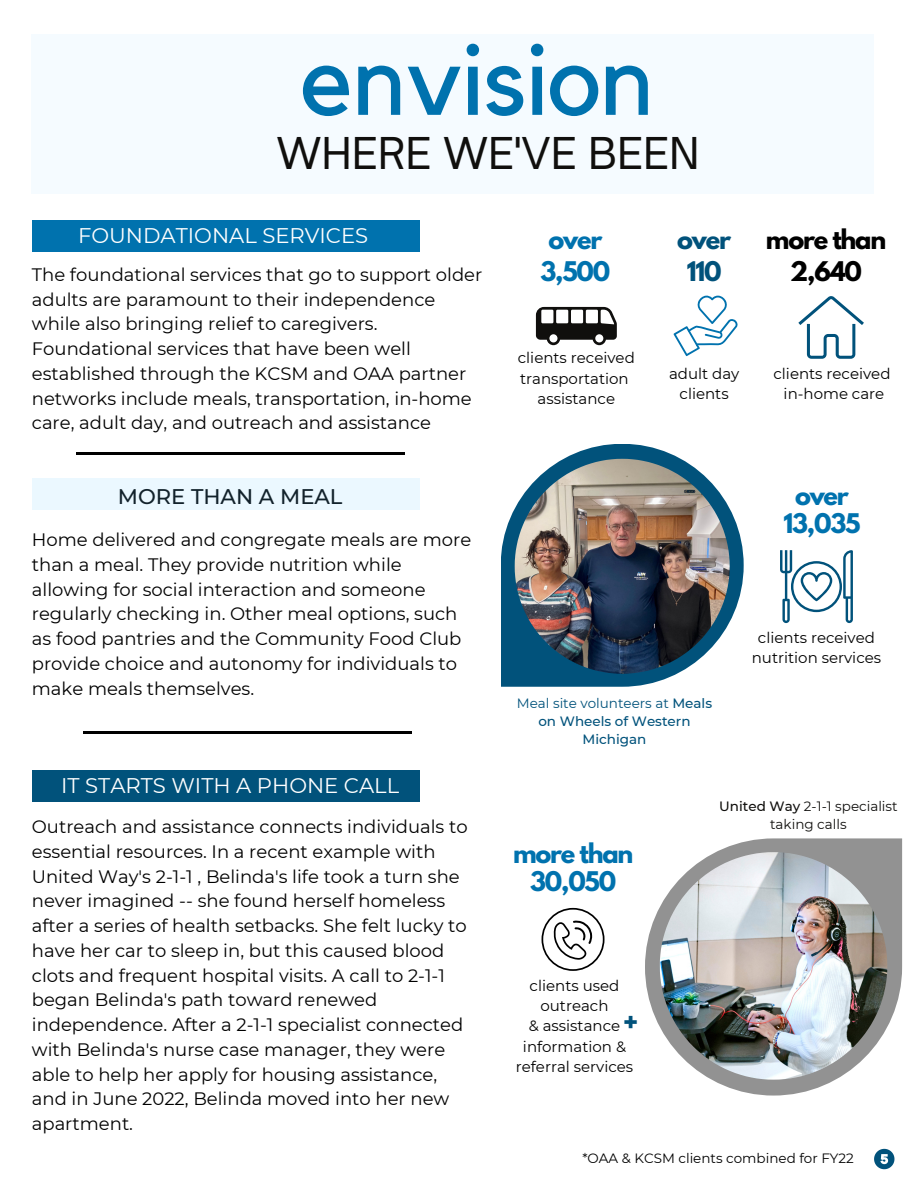
<style>
.page{position:relative;width:918px;height:1188px;background:#fff}
.page>*{position:absolute;margin:0;border:0;box-sizing:border-box;transform-origin:0 0}
.t1{font:100.5px "Kollektif";color:#0072ae}
.t2{font:42px "Open Sauce One";color:#100f0d}
.t3{font:700 24px/28.2px "League Spartan";letter-spacing:-.05em;color:#0072ae;text-align:center}
.t4{font:700 24px/32.7px "League Spartan";letter-spacing:-.05em;color:#000;text-align:center}
.t5{font:700 24px/32.7px "League Spartan";letter-spacing:-.05em;color:#01527b;text-align:center}
.t6{font:21.15px "Montserrat";color:#fff}
.t7{font:500 21.15px "Montserrat";color:#12222b}
.t8{font:18px/24.8px "Montserrat";color:#000}
.t9{font:15px/20.2px "Montserrat";color:#000;text-align:center}
.t10{font:500 13.5px/18px "Montserrat";color:#01527b;text-align:center}
.t11{font:13.5px "Montserrat";color:#100f0d}
.t12{font:13.5px "Montserrat";color:#000}
.s1{font-weight:400}
.s2{font-weight:500}
</style>
<div class="page">
<div style="left:32px;top:34px;width:842px;height:160px;background:#f5fbff"></div>
<div style="left:32px;top:221px;width:388px;height:31px;background:#0072ae"></div>
<svg style="left:780px;top:550px;width:73px;height:73px"></svg>
<hr style="left:76px;top:452px;width:329px;height:3px;background:#000">
<div style="left:32px;top:478px;width:388px;height:32px;background:#ebf8ff"></div>
<div style="left:32px;top:771px;width:388px;height:31px;background:#01527b"></div>
<hr style="left:83px;top:731px;width:329px;height:3px;background:#000">
<svg style="left:874px;top:1149px;width:20px;height:20px"></svg>
<svg style="left:536px;top:307px;width:81px;height:38px"></svg>
<svg style="left:674px;top:296px;width:64px;height:60px"></svg>
<svg style="left:798px;top:296px;width:66px;height:63px"></svg>
<svg style="left:501px;top:444px;width:243px;height:243px"></svg>
<img style="left:515px;top:459px;width:215px;height:215px">
<svg style="left:645px;top:838px;width:257px;height:258px"></svg>
<img style="left:660px;top:852px;width:227px;height:227px">
<svg style="left:542px;top:908px;width:63px;height:63px"></svg>
<p class="t1" style="left:300px;top:34px;width:356px">envision</p>
<h5 class="t2" style="left:276px;top:127px;width:425px">WHERE WE'VE BEEN</h5>
<p class="t6" style="left:78px;top:223px;width:292px">FOUNDATIONAL SERVICES</p>
<h6 class="t8" style="left:32px;top:262px;width:452px">The foundational services that go to support older adults are paramount to their independence while also bringing relief to caregivers.<br>Foundational services that have been well established through the KCSM and OAA partner networks include meals, transportation, in-home care, adult day, and outreach and assistance</h6>
<p class="t7" style="left:118px;top:484px;width:226px">MORE THAN A MEAL</p>
<h4 class="t8" style="left:32px;top:527px;width:441px">Home delivered and congregate meals are more than a meal. They provide nutrition while allowing for social interaction and someone regularly checking in. Other meal options, such as food pantries and the Community Food Club provide choice and autonomy for individuals to make meals themselves.</h4>
<p class="t6" style="left:61px;top:773px;width:340px">IT STARTS WITH A PHONE CALL</p>
<h6 class="t8" style="left:32px;top:814px;width:437px">Outreach and assistance connects individuals to essential resources. In a recent example with United Way's 2-1-1 , Belinda's life took a turn she never imagined -- she found herself homeless after a series of health setbacks. She felt lucky to have her car to sleep in, but this caused blood clots and frequent hospital visits. A call to 2-1-1 began Belinda's path toward renewed independence. After a 2-1-1 specialist connected with Belinda's nurse case manager, they were able to help her apply for housing assistance, and in June 2022, Belinda moved into her new apartment.</h6>
<p class="t3" style="left:541px;top:226px;width:71px;line-height:32.7px">over<br>3,500</p>
<h3 class="t9" style="left:518px;top:348px;width:119px">clients received</h3>
<h3 class="t9" style="left:520px;top:368px;width:110px">transportation</h3>
<p class="t9" style="left:538px;top:388px;width:79px">assistance</p>
<p class="t5" style="left:677px;top:226px;width:55px">over<br>110</p>
<h3 class="t4" style="left:766px;top:226px;width:122px">more than<br>2,640</h3>
<p class="t9" style="left:669px;top:363px;width:72px">adult day</p>
<p class="t9" style="left:680px;top:383px;width:51px">clients</p>
<p class="t9" style="left:774px;top:363px;width:119px">clients received</p>
<p class="t9" style="left:784px;top:383px;width:102px">in-home care</p>
<p class="t3" style="left:783px;top:485px;width:79px">over<br>13,035</p>
<h3 class="t9" style="left:758px;top:628px;width:119px">clients received</h3>
<p class="t9" style="left:752px;top:648px;width:131px">nutrition services</p>
<p class="t10" style="left:517px;top:695px;width:197px"><span class="s1">Meal site volunteers at</span> Meals on Wheels of Western<br>Michigan</p>
<p class="t3" style="left:513px;top:842px;width:122px">more than<br>30,050</p>
<h6 class="t11" style="left:719px;top:798px;width:180px"><span class="s2">United Way</span> 2-1-1 specialist</h6>
<p class="t11" style="left:770px;top:816px;width:78px">taking calls</p>
<p class="t9" style="left:530px;top:975px;width:91px">clients used outreach</p>
<h5 class="t9" style="left:516px;top:1016px;width:119px">&amp; assistance information &amp; referral services</h5>
<p class="t5" style="left:623px;top:1009px;width:17px">+</p>
<p class="t12" style="left:582px;top:1150px;width:273px">*OAA &amp; KCSM clients combined for FY22</p>
</div>
